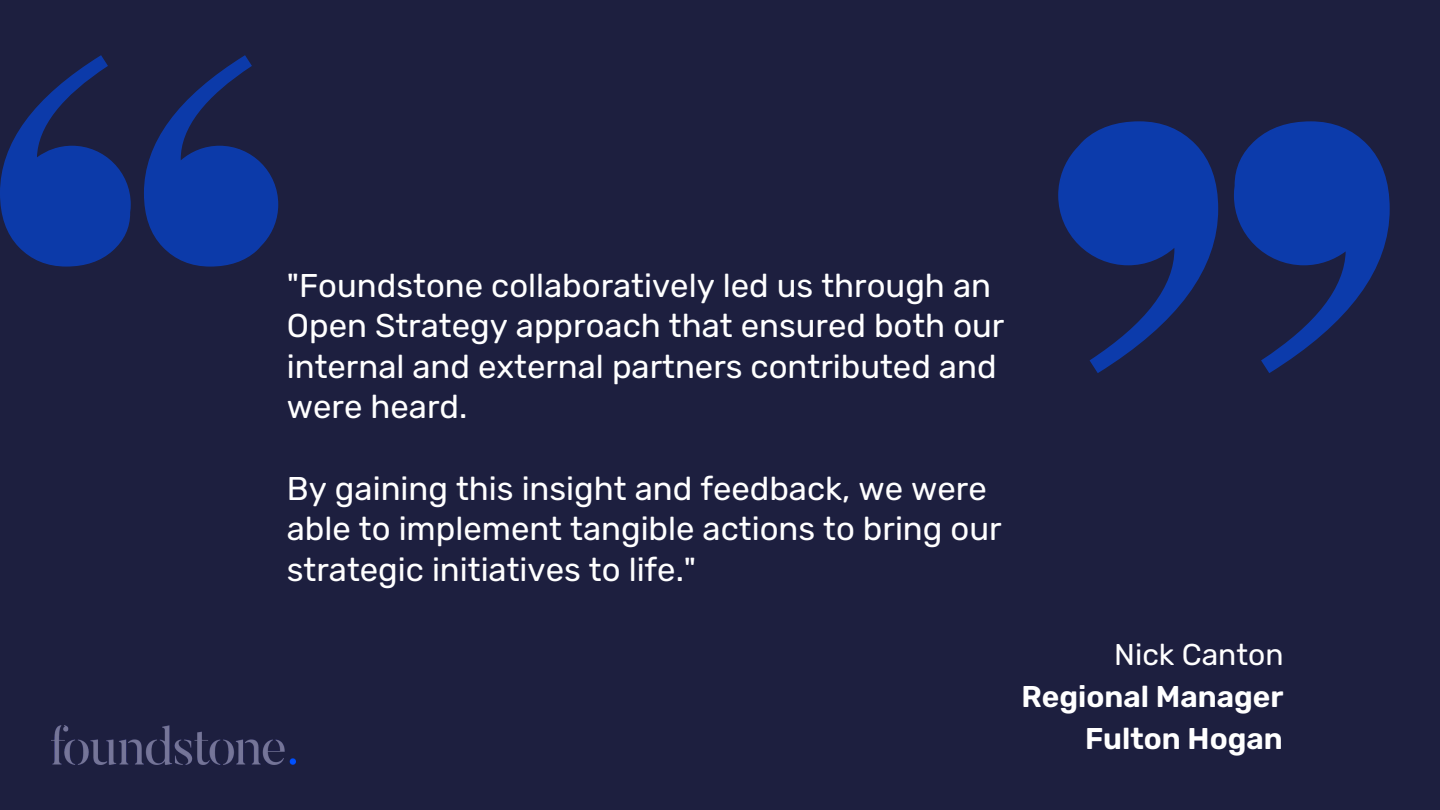
<style>
.page{position:relative;width:1440px;height:810px;background:#1d1f3f}
.page>*{position:absolute;margin:0;border:0;box-sizing:border-box;transform-origin:0 0}
.t1{font:32.9px/40.6px "Rubik";color:#fff}
.t2{font:600 30px/42px "Rubik";color:#fff;text-align:right}
.t3{font:30px "Rubik";color:#fff}
</style>
<div class="page">
<img style="left:51px;top:725px;width:245px;height:40px">
<svg style="left:0;top:55px;width:131px;height:212px"></svg>
<svg style="left:144px;top:55px;width:134px;height:212px"></svg>
<svg style="left:1234px;top:121px;width:156px;height:252px"></svg>
<svg style="left:1058px;top:121px;width:160px;height:252px"></svg>
<p class="t1" style="left:287px;top:265px;width:719px">"Foundstone collaboratively led us through an Open Strategy approach that ensured both our internal and external partners contributed and were heard.</p>
<p class="t1" style="left:287px;top:468px;width:716px">By gaining this insight and feedback, we were able to implement tangible actions to bring our strategic initiatives to life."</p>
<p class="t3" style="left:1114px;top:637px;width:171px">Nick Canton</p>
<p class="t2" style="left:1021px;top:676px;width:264px">Regional Manager<br>Fulton Hogan</p>
</div>
